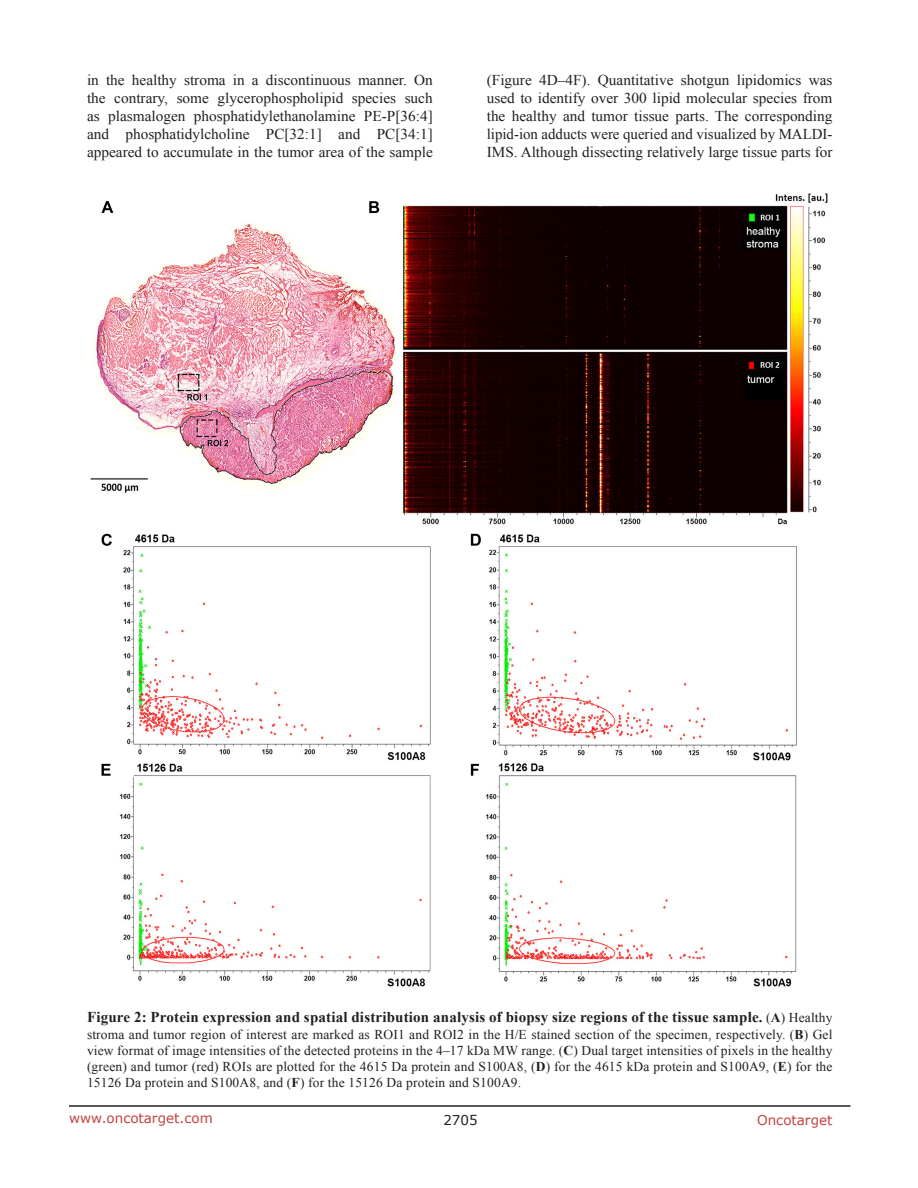
<style>
.page{position:relative;width:918px;height:1188px;background:#fff}
.page>*{position:absolute;margin:0;border:0;box-sizing:border-box;transform-origin:0 0}
.BodyText{font:15px/18px "Times New Roman";color:#231f20;text-align:justify}
.Figuretrx{font:700 15px "Times New Roman";letter-spacing:.01em;color:#231f20}
.Figuretrx-2{font:13.5px/16.2px "Times New Roman";letter-spacing:.01em;color:#231f20;text-align:justify}
.t1{font:13.5px "Verdana";color:#c24141}
.t2{font:13.5px "Verdana";color:#231f20}
.s1{font-weight:400;font-size:13.5px}
.s2{font-size:13.5px}
.s3{font-weight:700}
</style>
<div class="page">
<hr style="left:69px;top:1105px;width:781px;height:2px;background:#231f20">
<img style="left:91px;top:194px;width:737px;height:793px">
<p class="BodyText" style="left:87px;top:71px;width:347px">in the healthy stroma in a discontinuous manner. On the contrary, some glycerophospholipid species such as plasmalogen phosphatidylethanolamine PE-P[36:4] and phosphatidylcholine PC[32:1] and PC[34:1] appeared to accumulate in the tumor area of the sample</p>
<p class="BodyText" style="left:487px;top:71px;width:347px">(Figure 4D–4F). Quantitative shotgun lipidomics was used to identify over 300 lipid molecular species from the healthy and tumor tissue parts. The corresponding lipid-ion adducts were queried and visualized by MALDI-IMS. Although dissecting relatively large tissue parts for</p>
<p class="Figuretrx" style="left:87px;top:1007px;width:747px">Figure 2: Protein expression and spatial distribution analysis of biopsy size regions of the tissue sample. <span class="s1">(</span><span class="s2">A</span><span class="s1">) Healthy</span></p>
<p class="Figuretrx-2" style="left:87px;top:1026px;width:747px">stroma and tumor region of interest are marked as ROI1 and ROI2 in the H/E stained section of the specimen, respectively. (<span class="s3">B</span>) Gel view format of image intensities of the detected proteins in the 4–17 kDa MW range. (<span class="s3">C</span>) Dual target intensities of pixels in the healthy (green) and tumor (red) ROIs are plotted for the 4615 Da protein and S100A8, (<span class="s3">D</span>) for the 4615 kDa protein and S100A9, (<span class="s3">E</span>) for the 15126 Da protein and S100A8, and (<span class="s3">F</span>) for the 15126 Da protein and S100A9.</p>
<p class="t1" style="left:69px;top:1109px;width:145px">www.oncotarget.com</p>
<p class="t2" style="left:443px;top:1111px;width:36px">2705</p>
<p class="t1" style="left:757px;top:1111px;width:77px">Oncotarget</p>
</div>
